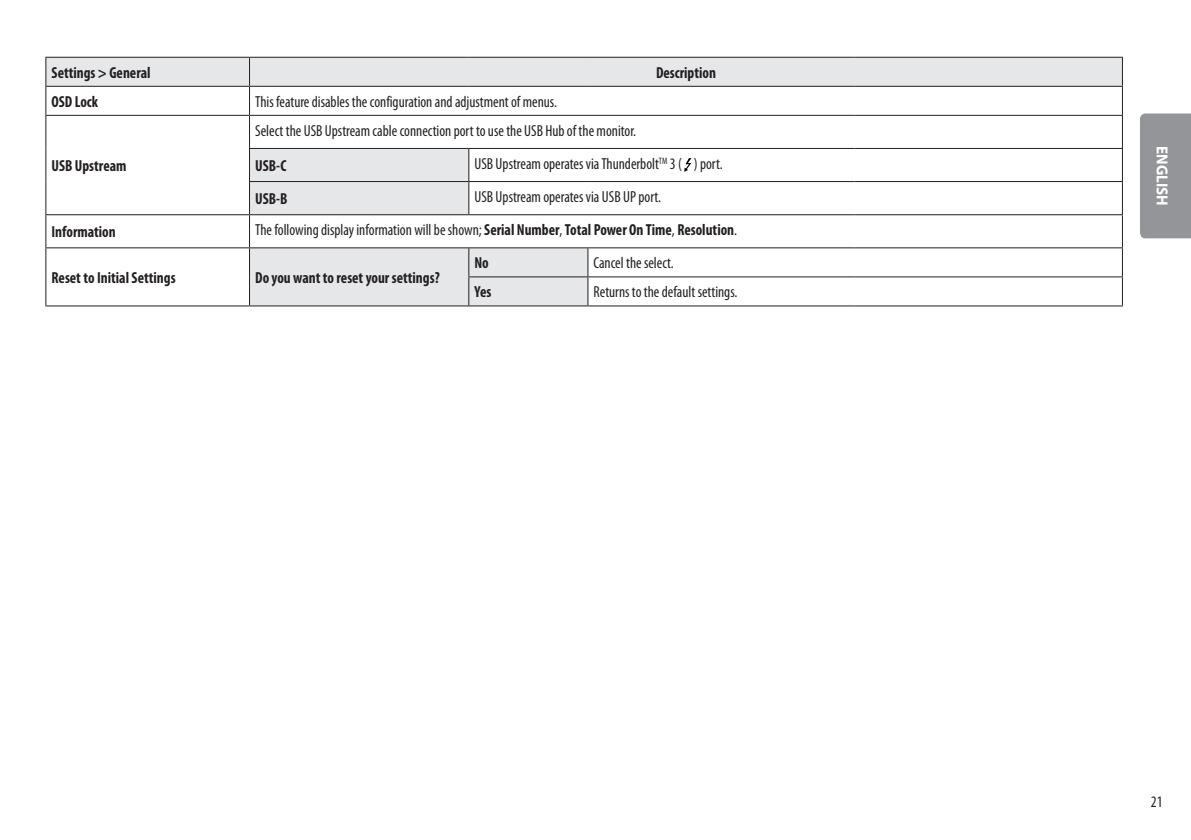
<style>
.page{position:relative;width:1191px;height:840px;background:#fff}
.page>*{position:absolute;margin:0;border:0;box-sizing:border-box;transform-origin:0 0}
.Body{font:condensed 16px "Myriad Pro";color:#231f20;scale:.95 1}
.Body_Bold{font:700 condensed 16px "Myriad Pro";color:#231f20;scale:.95 1}
.Body-2{font:700 condensed 16px "Myriad Pro";color:#231f20;scale:.95 1}
.Body_Bold_Center{font:700 condensed 16px "Myriad Pro";color:#231f20;scale:.95 1}
.t1{font:700 16px "Myriad Pro";color:#fff;scale:.95 1}
.s1{font-weight:700}
</style>
<div class="page">
<div style="left:1140px;top:113px;width:51px;height:125px;background:#939598"></div>
<svg style="left:46px;top:58px;width:1076px;height:247px"></svg>
<svg style="left:46px;top:87px;width:203px;height:218px"></svg>
<hr style="left:249px;top:115px;width:220px;height:1px;background:#231f20">
<hr style="left:469px;top:115px;width:119px;height:1px;background:#231f20">
<hr style="left:588px;top:115px;width:266px;height:1px;background:#231f20">
<hr style="left:854px;top:115px;width:269px;height:1px;background:#231f20">
<hr style="left:1122px;top:116px;width:1px;height:32px;background:#231f20">
<hr style="left:469px;top:148px;width:119px;height:1px;background:#231f20">
<hr style="left:588px;top:148px;width:266px;height:1px;background:#231f20">
<hr style="left:854px;top:148px;width:269px;height:1px;background:#231f20">
<hr style="left:1122px;top:149px;width:1px;height:32px;background:#231f20">
<hr style="left:469px;top:181px;width:119px;height:1px;background:#231f20">
<hr style="left:588px;top:181px;width:266px;height:1px;background:#231f20">
<hr style="left:854px;top:181px;width:269px;height:1px;background:#231f20">
<hr style="left:1122px;top:182px;width:1px;height:32px;background:#231f20">
<hr style="left:469px;top:214px;width:119px;height:1px;background:#231f20">
<hr style="left:588px;top:214px;width:266px;height:1px;background:#231f20">
<hr style="left:854px;top:214px;width:269px;height:1px;background:#231f20">
<hr style="left:1122px;top:215px;width:1px;height:32px;background:#231f20">
<hr style="left:588px;top:247px;width:266px;height:1px;background:#231f20">
<hr style="left:854px;top:247px;width:269px;height:1px;background:#231f20">
<hr style="left:588px;top:276px;width:266px;height:1px;background:#231f20">
<hr style="left:854px;top:276px;width:269px;height:1px;background:#231f20">
<svg style="left:1122px;top:248px;width:1px;height:57px"></svg>
<hr style="left:588px;top:305px;width:266px;height:1px;background:#231f20">
<hr style="left:854px;top:305px;width:269px;height:1px;background:#231f20">
<hr style="left:249px;top:149px;width:1px;height:32px;background:#231f20">
<hr style="left:468px;top:149px;width:1px;height:32px;background:#231f20">
<hr style="left:249px;top:182px;width:1px;height:32px;background:#231f20">
<hr style="left:468px;top:182px;width:1px;height:32px;background:#231f20">
<svg style="left:587px;top:248px;width:1px;height:57px"></svg>
<hr style="left:45px;top:57px;width:204px;height:1px;background:#231f20">
<svg style="left:45px;top:58px;width:1px;height:57px"></svg>
<hr style="left:45px;top:86px;width:204px;height:1px;background:#231f20">
<hr style="left:249px;top:57px;width:220px;height:1px;background:#231f20">
<hr style="left:469px;top:57px;width:119px;height:1px;background:#231f20">
<hr style="left:588px;top:57px;width:266px;height:1px;background:#231f20">
<hr style="left:854px;top:57px;width:269px;height:1px;background:#231f20">
<hr style="left:249px;top:86px;width:220px;height:1px;background:#231f20">
<hr style="left:469px;top:86px;width:119px;height:1px;background:#231f20">
<hr style="left:588px;top:86px;width:266px;height:1px;background:#231f20">
<hr style="left:854px;top:86px;width:269px;height:1px;background:#231f20">
<hr style="left:249px;top:148px;width:220px;height:1px;background:#231f20">
<hr style="left:249px;top:181px;width:220px;height:1px;background:#231f20">
<hr style="left:249px;top:214px;width:220px;height:1px;background:#231f20">
<hr style="left:469px;top:247px;width:119px;height:1px;background:#231f20">
<hr style="left:468px;top:276px;width:120px;height:1px;background:#231f20">
<hr style="left:249px;top:305px;width:220px;height:1px;background:#231f20">
<hr style="left:469px;top:305px;width:119px;height:1px;background:#231f20">
<svg style="left:249px;top:248px;width:1px;height:57px"></svg>
<hr style="left:249px;top:247px;width:220px;height:1px;background:#231f20">
<svg style="left:468px;top:248px;width:1px;height:57px"></svg>
<hr style="left:45px;top:116px;width:1px;height:32px;background:#231f20">
<hr style="left:45px;top:148px;width:1px;height:33px;background:#231f20">
<hr style="left:45px;top:181px;width:1px;height:33px;background:#231f20">
<hr style="left:45px;top:215px;width:1px;height:32px;background:#231f20">
<svg style="left:45px;top:248px;width:1px;height:57px"></svg>
<hr style="left:249px;top:215px;width:1px;height:32px;background:#231f20">
<hr style="left:249px;top:116px;width:1px;height:32px;background:#231f20">
<hr style="left:45px;top:115px;width:204px;height:1px;background:#231f20">
<hr style="left:45px;top:214px;width:204px;height:1px;background:#231f20">
<hr style="left:45px;top:247px;width:204px;height:1px;background:#231f20">
<hr style="left:45px;top:305px;width:204px;height:1px;background:#231f20">
<svg style="left:249px;top:58px;width:1px;height:57px"></svg>
<svg style="left:1122px;top:58px;width:1px;height:57px"></svg>
<svg style="left:684px;top:158px;width:7px;height:14px"></svg>
<p class="Body_Bold" style="left:52px;top:62px;width:106px">Settings &gt; General</p>
<p class="Body_Bold_Center" style="left:656px;top:62px;width:65px">Description</p>
<p class="Body_Bold" style="left:52px;top:91px;width:51px">OSD Lock</p>
<p class="Body" style="left:255px;top:92px;width:319px">This feature disables the configuration and adjustment of menus.</p>
<p class="Body_Bold" style="left:52px;top:156px;width:80px">USB Upstream</p>
<p class="Body" style="left:255px;top:121px;width:402px">Select the USB Upstream cable connection port to use the USB Hub of the monitor.</p>
<p class="Body_Bold" style="left:255px;top:155px;width:34px">USB-C</p>
<p class="Body" style="left:474px;top:154px;width:263px">USB Upstream operates via Thunderbolt<sup>TM</sup> 3 ( ) port.</p>
<p class="Body_Bold" style="left:255px;top:189px;width:35px">USB-B</p>
<p class="Body" style="left:474px;top:187px;width:198px">USB Upstream operates via USB UP port.</p>
<p class="Body_Bold" style="left:52px;top:222px;width:69px">Information</p>
<p class="Body" style="left:255px;top:220px;width:509px">The following display information will be shown; <span class="s1">Serial Number</span>, <span class="s1">Total Power On Time</span>, <span class="s1">Resolution</span>.</p>
<p class="Body_Bold" style="left:52px;top:267px;width:132px">Reset to Initial Settings</p>
<p class="Body-2" style="left:255px;top:267px;width:196px">Do you want to reset your settings?</p>
<p class="Body_Bold" style="left:474px;top:253px;width:17px">No</p>
<p class="Body" style="left:593px;top:253px;width:86px">Cancel the select.</p>
<p class="Body_Bold" style="left:474px;top:282px;width:19px">Yes</p>
<p class="Body" style="left:593px;top:282px;width:153px">Returns to the default settings.</p>
<p class="t1" style="left:1172px;top:146px;width:64px;rotate:90deg">ENGLISH</p>
<p class="Body" style="left:1151px;top:791px;width:14px">21</p>
</div>
